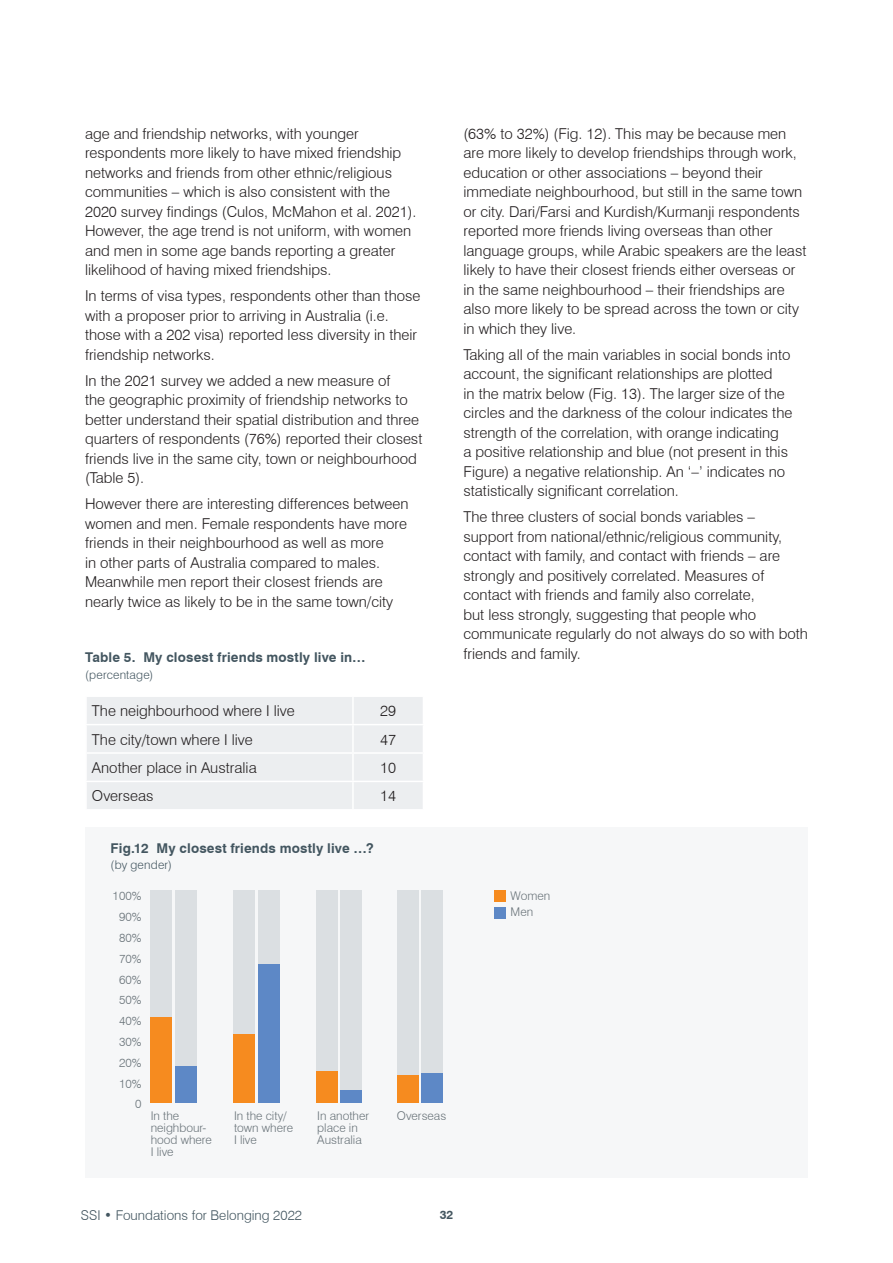
<style>
.page{position:relative;width:893px;height:1263px;background:#fff}
.page>*{position:absolute;margin:0;border:0;box-sizing:border-box;transform-origin:0 0}
.Body-1{font:300 15px/19.5px "Swiss 721 BT";color:#231f20}
.table_body{font:300 15px "Swiss 721 BT";color:#231f20}
.figure_H{font:700 13.5px "Swiss 721 BT";letter-spacing:.01em;color:#435660}
.t1{font:300 13.5px "Swiss 721 BT";color:#435660}
.Body-1-2{font:300 12px/12px "Swiss 721 BT";color:#697379}
.figure_H-2{font:300 12px "Swiss 721 BT";letter-spacing:.015em;color:#435660}
.t2{font:700 12px "Swiss 721 BT";color:#435660}
</style>
<div class="page">
<div style="left:85px;top:827px;width:723px;height:351px;background:#f6f7f8"></div>
<div style="left:494px;top:890px;width:12px;height:12px;background:#f68b1f"></div>
<div style="left:494px;top:906px;width:12px;height:12px;background:#5d88c6"></div>
<div style="left:397px;top:890px;width:21px;height:213px;background:#dbdfe2"></div>
<div style="left:175px;top:890px;width:21px;height:213px;background:#dbdfe2"></div>
<div style="left:258px;top:890px;width:21px;height:213px;background:#dbdfe2"></div>
<div style="left:341px;top:890px;width:21px;height:213px;background:#dbdfe2"></div>
<div style="left:421px;top:890px;width:22px;height:213px;background:#dbdfe2"></div>
<div style="left:151px;top:890px;width:21px;height:213px;background:#dbdfe2"></div>
<div style="left:233px;top:890px;width:22px;height:213px;background:#dbdfe2"></div>
<div style="left:316px;top:890px;width:22px;height:213px;background:#dbdfe2"></div>
<div style="left:151px;top:1018px;width:21px;height:85px;background:#f68b1f"></div>
<div style="left:233px;top:1035px;width:22px;height:68px;background:#f68b1f"></div>
<div style="left:316px;top:1071px;width:22px;height:32px;background:#f68b1f"></div>
<div style="left:397px;top:1075px;width:21px;height:28px;background:#f68b1f"></div>
<div style="left:175px;top:1067px;width:21px;height:36px;background:#5d88c6"></div>
<div style="left:258px;top:965px;width:21px;height:138px;background:#5d88c6"></div>
<div style="left:341px;top:1090px;width:21px;height:13px;background:#5d88c6"></div>
<div style="left:421px;top:1073px;width:22px;height:30px;background:#5d88c6"></div>
<div style="left:87px;top:697px;width:336px;height:112px;background:#eceef0"></div>
<p class="Body-1" style="left:85px;top:124px;width:333px">age and friendship networks, with younger respondents more likely to have mixed friendship networks and friends from other ethnic/religious communities – which is also consistent with the 2020 survey findings (Culos, McMahon et al. 2021).<br>However, the age trend is not uniform, with women and men in some age bands reporting a greater likelihood of having mixed friendships.</p>
<p class="Body-1" style="left:85px;top:286px;width:337px">In terms of visa types, respondents other than those with a proposer prior to arriving in Australia (i.e. those with a 202 visa) reported less diversity in their friendship networks.</p>
<p class="Body-1" style="left:85px;top:371px;width:339px">In the 2021 survey we added a new measure of<br>the geographic proximity of friendship networks to better understand their spatial distribution and three quarters of respondents (76%) reported their closest friends live in the same city, town or neighbourhood (Table 5).</p>
<p class="Body-1" style="left:85px;top:494px;width:325px">However there are interesting differences between women and men. Female respondents have more friends in their neighbourhood as well as more<br>in other parts of Australia compared to males.<br>Meanwhile men report their closest friends are nearly twice as likely to be in the same town/city</p>
<p class="figure_H" style="left:85px;top:649px;width:282px">Table 5. My closest friends mostly live in…</p>
<p class="figure_H-2" style="left:85px;top:667px;width:70px">(percentage)</p>
<p class="table_body" style="left:92px;top:702px;width:204px">The neighbourhood where I live</p>
<p class="table_body" style="left:380px;top:702px;width:17px">29</p>
<p class="table_body" style="left:92px;top:730px;width:162px">The city/town where I live</p>
<p class="table_body" style="left:380px;top:730px;width:17px">47</p>
<p class="table_body" style="left:92px;top:758px;width:166px">Another place in Australia</p>
<p class="table_body" style="left:380px;top:758px;width:17px">10</p>
<p class="table_body" style="left:92px;top:787px;width:63px">Overseas</p>
<p class="table_body" style="left:380px;top:787px;width:17px">14</p>
<p class="figure_H" style="left:111px;top:840px;width:265px">Fig.12 My closest friends mostly live …?</p>
<p class="figure_H-2" style="left:111px;top:858px;width:63px">(by gender)</p>
<p class="Body-1-2" style="left:113px;top:890px;width:30px">100%</p>
<p class="Body-1-2" style="left:119px;top:911px;width:24px">90%</p>
<p class="Body-1-2" style="left:119px;top:932px;width:24px">80%</p>
<p class="Body-1-2" style="left:119px;top:952px;width:24px">70%</p>
<p class="Body-1-2" style="left:119px;top:973px;width:24px">60%</p>
<p class="Body-1-2" style="left:119px;top:994px;width:24px">50%</p>
<p class="Body-1-2" style="left:119px;top:1015px;width:24px">40%</p>
<p class="Body-1-2" style="left:119px;top:1036px;width:24px">30%</p>
<p class="Body-1-2" style="left:119px;top:1056px;width:24px">20%</p>
<p class="Body-1-2" style="left:119px;top:1077px;width:24px">10%</p>
<p class="Body-1-2" style="left:135px;top:1098px;width:8px">0</p>
<p class="Body-1-2" style="left:151px;top:1110px;width:63px">In the neighbour&shy;hood where<br>I live</p>
<p class="Body-1-2" style="left:234px;top:1110px;width:61px">In the city/ town where<br>I live</p>
<p class="Body-1-2" style="left:317px;top:1110px;width:53px">In another place in<br>Australia</p>
<p class="Body-1-2" style="left:397px;top:1110px;width:51px">Overseas</p>
<p class="Body-1" style="left:463px;top:124px;width:344px">(63% to 32%) (Fig. 12). This may be because men are more likely to develop friendships through work, education or other associations – beyond their immediate neighbourhood, but still in the same town or city. Dari/Farsi and Kurdish/Kurmanji respondents reported more friends living overseas than other language groups, while Arabic speakers are the least likely to have their closest friends either overseas or in the same neighbourhood – their friendships are also more likely to be spread across the town or city in which they live.</p>
<p class="Body-1" style="left:463px;top:345px;width:330px">Taking all of the main variables in social bonds into account, the significant relationships are plotted<br>in the matrix below (Fig. 13). The larger size of the circles and the darkness of the colour indicates the strength of the correlation, with orange indicating<br>a positive relationship and blue (not present in this Figure) a negative relationship. An ‘–’ indicates no statistically significant correlation.</p>
<p class="Body-1" style="left:463px;top:507px;width:346px">The three clusters of social bonds variables – support from national/ethnic/religious community, contact with family, and contact with friends – are strongly and positively correlated. Measures of contact with friends and family also correlate,<br>but less strongly, suggesting that people who communicate regularly do not always do so with both friends and family.</p>
<p class="Body-1-2" style="left:511px;top:889px;width:41px">Women</p>
<p class="Body-1-2" style="left:511px;top:906px;width:24px">Men</p>
<p class="t1" style="left:81px;top:1207px;width:223px">SSI • Foundations for Belonging 2022</p>
<p class="t2" style="left:440px;top:1207px;width:15px">32</p>
</div>
